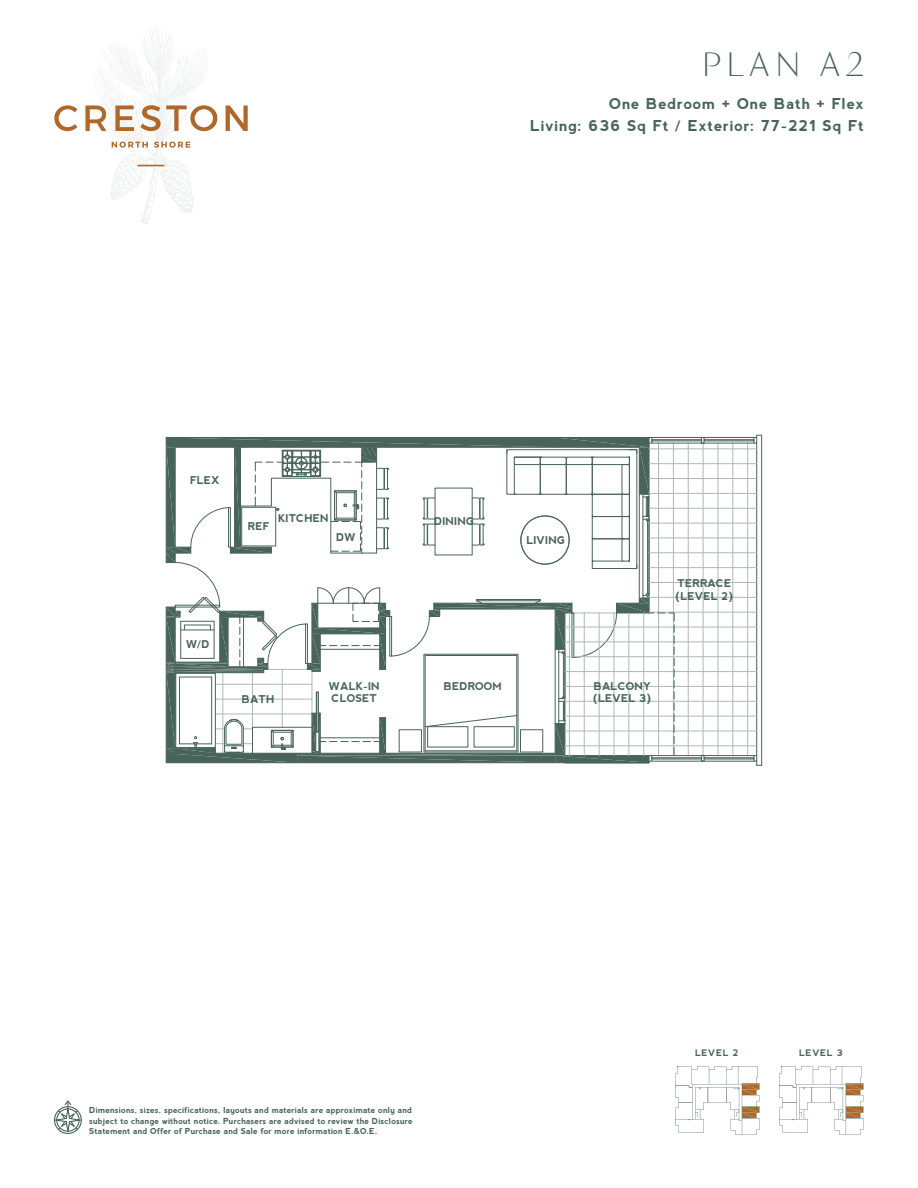
<style>
.page{position:relative;width:918px;height:1188px;background:#fff}
.page>*{position:absolute;margin:0;border:0;box-sizing:border-box;transform-origin:0 0}
.t1{font:300 30px "Sang Bleu Sans";letter-spacing:.2em;color:#48645a}
.t2{font:700 15px/22.5px "nevis";letter-spacing:.05em;color:#48645a;text-align:right}
.t3{font:700 10.8px/11.6px "nevis";color:#48645a}
.t4{font:700 9px "nevis";letter-spacing:.06em;color:#48645a}
.t5{font:700 8.25px/10.5px "nevis";letter-spacing:.02em;color:#48645a;text-align:justify}
</style>
<div class="page">
<svg style="left:54px;top:1101px;width:28px;height:33px"></svg>
<hr style="left:756px;top:443px;width:1px;height:313px;background:#48645a">
<hr style="left:761px;top:435px;width:1px;height:330px;background:#48645a">
<hr style="left:747px;top:443px;width:1px;height:313px;background:#adb9b5">
<hr style="left:733px;top:443px;width:1px;height:313px;background:#adb9b5">
<hr style="left:718px;top:443px;width:1px;height:313px;background:#adb9b5">
<hr style="left:649px;top:449px;width:108px;height:1px;background:#adb9b5">
<hr style="left:649px;top:463px;width:108px;height:1px;background:#adb9b5">
<hr style="left:649px;top:478px;width:108px;height:1px;background:#adb9b5">
<hr style="left:649px;top:493px;width:108px;height:1px;background:#adb9b5">
<hr style="left:649px;top:508px;width:108px;height:1px;background:#adb9b5">
<hr style="left:649px;top:523px;width:108px;height:1px;background:#adb9b5">
<hr style="left:649px;top:538px;width:108px;height:1px;background:#adb9b5">
<hr style="left:649px;top:552px;width:108px;height:1px;background:#adb9b5">
<hr style="left:649px;top:567px;width:108px;height:1px;background:#adb9b5">
<hr style="left:649px;top:582px;width:108px;height:1px;background:#adb9b5">
<hr style="left:649px;top:597px;width:108px;height:1px;background:#adb9b5">
<hr style="left:649px;top:612px;width:108px;height:1px;background:#adb9b5">
<hr style="left:565px;top:627px;width:192px;height:1px;background:#adb9b5">
<hr style="left:565px;top:642px;width:192px;height:1px;background:#adb9b5">
<hr style="left:565px;top:656px;width:192px;height:1px;background:#adb9b5">
<hr style="left:565px;top:671px;width:192px;height:1px;background:#adb9b5">
<hr style="left:565px;top:686px;width:192px;height:1px;background:#adb9b5">
<hr style="left:565px;top:701px;width:192px;height:1px;background:#adb9b5">
<hr style="left:565px;top:716px;width:192px;height:1px;background:#adb9b5">
<hr style="left:565px;top:731px;width:192px;height:1px;background:#adb9b5">
<hr style="left:565px;top:746px;width:192px;height:1px;background:#adb9b5">
<svg style="left:754px;top:755px;width:8px;height:11px"></svg>
<div style="left:704px;top:757px;width:50px;height:2px;border:1px solid #48645a"></div>
<hr style="left:702px;top:755px;width:52px;height:1px;background:#48645a">
<hr style="left:702px;top:761px;width:52px;height:1px;background:#48645a">
<svg style="left:754px;top:435px;width:8px;height:8px"></svg>
<div style="left:704px;top:439px;width:50px;height:2px;border:1px solid #48645a"></div>
<hr style="left:702px;top:437px;width:52px;height:1px;background:#48645a">
<hr style="left:702px;top:443px;width:52px;height:1px;background:#48645a">
<svg style="left:166px;top:437px;width:539px;height:326px"></svg>
<svg style="left:675px;top:1066px;width:85px;height:69px"></svg>
<svg style="left:779px;top:1066px;width:85px;height:69px"></svg>
<svg style="left:54px;top:28px;width:194px;height:196px"></svg>
<h1 class="t1" style="left:702px;top:46px;width:164px">PLAN A2</h1>
<h2 class="t2" style="left:530px;top:92px;width:335px">One Bedroom + One Bath + Flex<br>Living: 636 Sq Ft / Exterior: 77-221 Sq Ft</h2>
<h3 class="t3" style="left:190px;top:475px;width:31px">FLEX</h3>
<h3 class="t3" style="left:248px;top:520px;width:23px">REF</h3>
<h3 class="t3" style="left:278px;top:513px;width:52px">KITCHEN</h3>
<h3 class="t3" style="left:336px;top:531px;width:21px">DW</h3>
<h3 class="t3" style="left:186px;top:638px;width:25px">W/D</h3>
<h3 class="t3" style="left:242px;top:693px;width:34px">BATH</h3>
<h3 class="t3" style="left:329px;top:681px;width:52px">WALK-IN<br>CLOSET</h3>
<h3 class="t3" style="left:434px;top:515px;width:41px">DINING</h3>
<h3 class="t3" style="left:526px;top:534px;width:40px">LIVING</h3>
<h3 class="t3" style="left:676px;top:577px;width:59px;line-height:12.9px">TERRACE (LEVEL 2)</h3>
<h3 class="t3" style="left:444px;top:680px;width:60px">BEDROOM</h3>
<h3 class="t3" style="left:593px;top:681px;width:60px">BALCONY (LEVEL 3)</h3>
<p class="t5" style="left:89px;top:1105px;width:325px">Dimensions, sizes, specifications, layouts and materials are approximate only and subject to change without notice. Purchasers are advised to review the Disclosure Statement and Offer of Purchase and Sale for more information E.&amp;O.E.</p>
<p class="t4" style="left:695px;top:1048px;width:45px">LEVEL 2</p>
<p class="t4" style="left:799px;top:1048px;width:45px">LEVEL 3</p>
</div>
